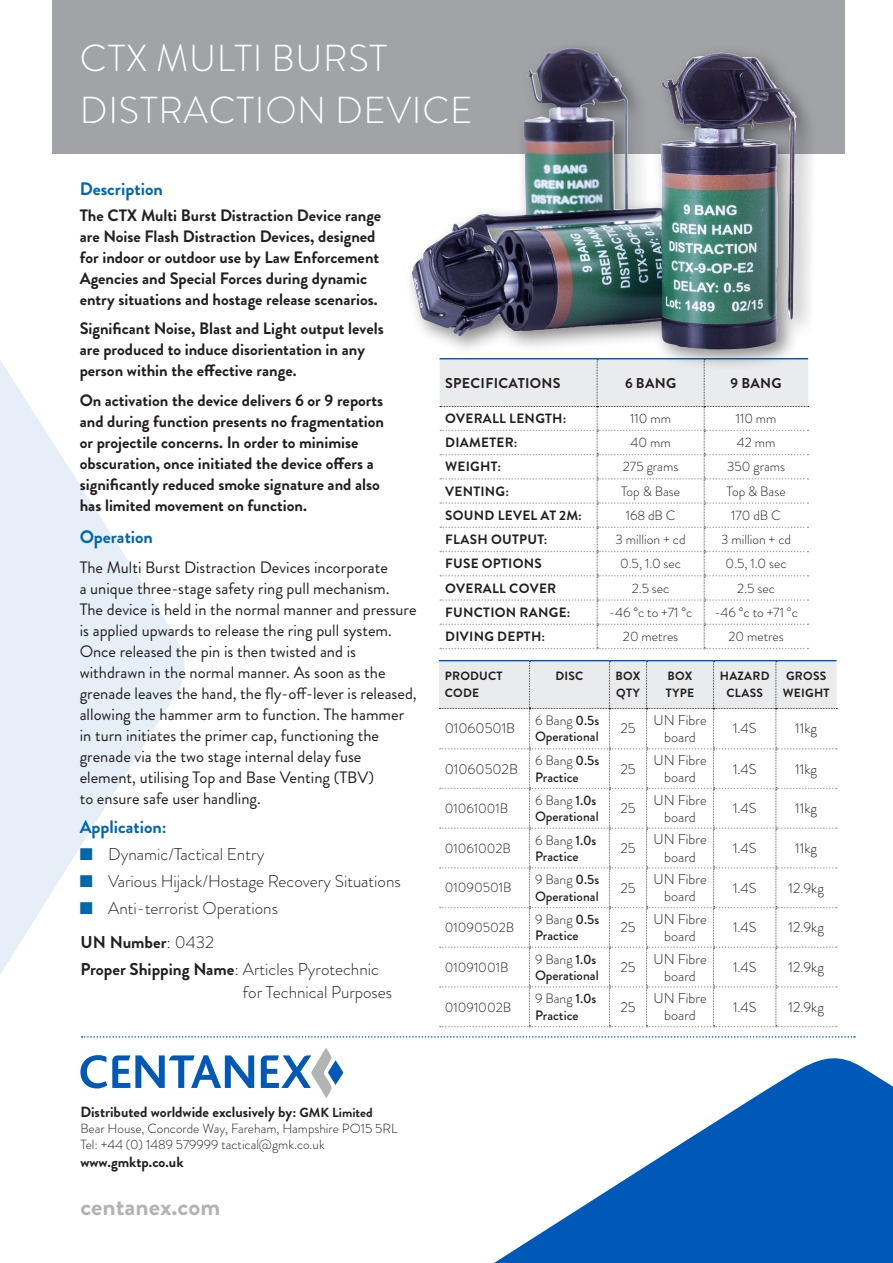
<style>
.page{position:relative;width:893px;height:1263px;background:#fff}
.page>*{position:absolute;margin:0;border:0;box-sizing:border-box;transform-origin:0 0}
.lights_heading{font:300 37.5px/52.5px "Brandon Grotesque";letter-spacing:.02em;color:#fff}
.t1{font:700 25.5px "Brandon Grotesque";color:#b2b3b3}
.t2{font:700 18px "Brandon Grotesque";color:#0067aa}
.t3{font:300 17.1px/22.8px "Brandon Grotesque";color:#231f20}
.t4{font:700 17.1px "Brandon Grotesque";color:#231f20}
.t5{font:700 16.5px/21px "Brandon Grotesque";color:#231f20}
.Operation{font:16.5px/21px "Brandon Grotesque";color:#231f20}
.t6{font:700 14.7px "Brandon Grotesque";color:#231f20}
.t7{font:300 14.25px/17.1px "Brandon Grotesque";color:#231f20;text-align:center}
.t8{font:700 14.25px "Brandon Grotesque";letter-spacing:.02em;color:#231f20}
.t9{font:300 13.5px "Brandon Grotesque";color:#231f20}
.t10{font:500 13.5px/16.2px "Brandon Grotesque";color:#231f20}
.t11{font:700 13.5px "Brandon Grotesque";letter-spacing:.02em;color:#231f20}
.t12{font:300 13.2px "Brandon Grotesque";color:#231f20}
.t13{font:700 12px/17.1px "Brandon Grotesque";letter-spacing:.02em;color:#231f20}
.s1{color:#0067aa}
.s2{font-weight:300}
.s3{font-weight:700}
.s4{font-weight:500}
.s5{font-size:13.2px}
</style>
<div class="page">
<svg style="left:494px;top:1058px;width:399px;height:205px;fill:#0058b8"></svg>
<svg style="left:80px;top:1055px;width:174px;height:33px"></svg>
<svg style="left:261px;top:1048px;width:82px;height:50px"></svg>
<svg style="left:0;top:360px;width:184px;height:702px"></svg>
<svg style="left:82px;top:1036px;width:773px;height:2px"></svg>
<div style="left:52px;top:0;width:792px;height:153px;background:#a1a3a6"></div>
<hr style="left:439px;top:660px;width:90px;height:1px;background:#0058b8">
<hr style="left:529px;top:660px;width:80px;height:1px;background:#0058b8">
<hr style="left:609px;top:660px;width:38px;height:1px;background:#0058b8">
<hr style="left:647px;top:660px;width:67px;height:1px;background:#0058b8">
<hr style="left:714px;top:660px;width:62px;height:1px;background:#0058b8">
<hr style="left:776px;top:660px;width:60px;height:1px;background:#0058b8">
<svg style="left:439px;top:661px;width:398px;height:366px"></svg>
<svg style="left:440px;top:371px;width:369px;height:278px"></svg>
<div style="left:404px;top:40px;width:414px;height:331px;background:#231f20;opacity:.53"></div>
<img style="left:411px;top:49px;width:173px;height:287px">
<p class="lights_heading" style="left:80px;top:32px;width:394px">CTX MULTI BURST<br>DISTRACTION DEVICE</p>
<p class="t2" style="left:80px;top:177px;width:85px">Description</p>
<p class="t5" style="left:80px;top:205px;width:303px">The CTX Multi Burst Distraction Device range are Noise Flash Distraction Devices, designed for indoor or outdoor use by Law Enforcement Agencies and Special Forces during dynamic entry situations and hostage release scenarios.</p>
<p class="t5" style="left:80px;top:318px;width:306px">Significant Noise, Blast and Light output levels are produced to induce disorientation in any person within the effective range.</p>
<p class="t5" style="left:80px;top:390px;width:306px">On activation the device delivers 6 or 9 reports and during function presents no fragmentation or projectile concerns. In order to minimise obscuration, once initiated the device offers a significantly reduced smoke signature and also has limited movement on function.</p>
<p class="t2" style="left:80px;top:524px;width:75px">Operation</p>
<p class="Operation" style="left:80px;top:557px;width:339px">The Multi Burst Distraction Devices incorporate<br>a unique three-stage safety ring pull mechanism.<br>The device is held in the normal manner and pressure is applied upwards to release the ring pull system.<br>Once released the pin is then twisted and is withdrawn in the normal manner. As soon as the grenade leaves the hand, the fly-off-lever is released, allowing the hammer arm to function. The hammer in turn initiates the primer cap, functioning the grenade via the two stage internal delay fuse element, utilising Top and Base Venting (TBV)<br>to ensure safe user handling.</p>
<p class="t2" style="left:80px;top:814px;width:89px">Application:</p>
<p class="t3" style="left:80px;top:843px;width:186px"><span class="s1">■</span> Dynamic/Tactical Entry</p>
<p class="t3" style="left:80px;top:870px;width:323px"><span class="s1">■</span> Various Hijack/Hostage Recovery Situations</p>
<p class="t3" style="left:80px;top:897px;width:200px"><span class="s1">■</span> Anti-terrorist Operations</p>
<p class="t4" style="left:80px;top:930px;width:135px">UN Number<span class="s2">: 0432</span></p>
<p class="t3" style="left:243px;top:958px;width:151px;text-indent:-162px"><span class="s3">Proper Shipping Name</span>: Articles Pyrotechnic for Technical Purposes</p>
<p class="t8" style="left:445px;top:373px;width:117px">SPECIFICATIONS</p>
<p class="t8" style="left:625px;top:373px;width:53px">6 BANG</p>
<p class="t8" style="left:730px;top:373px;width:53px">9 BANG</p>
<p class="t11" style="left:445px;top:409px;width:123px">OVERALL LENGTH:</p>
<p class="t9" style="left:630px;top:409px;width:42px">110 mm</p>
<p class="t9" style="left:736px;top:409px;width:42px">110 mm</p>
<p class="t11" style="left:445px;top:433px;width:74px">DIAMETER:</p>
<p class="t9" style="left:631px;top:433px;width:42px">40 mm</p>
<p class="t9" style="left:737px;top:433px;width:40px">42 mm</p>
<p class="t11" style="left:445px;top:457px;width:57px">WEIGHT:</p>
<p class="t9" style="left:623px;top:458px;width:57px">275 grams</p>
<p class="t9" style="left:727px;top:458px;width:60px">350 grams</p>
<p class="t11" style="left:445px;top:482px;width:65px">VENTING:</p>
<p class="t9" style="left:621px;top:482px;width:61px">Top &amp; Base</p>
<p class="t9" style="left:727px;top:482px;width:61px">Top &amp; Base</p>
<p class="t11" style="left:445px;top:506px;width:138px">SOUND LEVEL AT 2M:</p>
<p class="t9" style="left:626px;top:506px;width:51px">168 dB C</p>
<p class="t9" style="left:731px;top:506px;width:51px">170 dB C</p>
<p class="t11" style="left:445px;top:530px;width:104px">FLASH OUTPUT:</p>
<p class="t9" style="left:616px;top:530px;width:71px">3 million + cd</p>
<p class="t9" style="left:721px;top:530px;width:71px">3 million + cd</p>
<p class="t11" style="left:445px;top:554px;width:98px">FUSE OPTIONS</p>
<p class="t9" style="left:620px;top:554px;width:63px">0.5, 1.0 sec</p>
<p class="t9" style="left:726px;top:554px;width:63px">0.5, 1.0 sec</p>
<p class="t11" style="left:445px;top:578px;width:112px">OVERALL COVER</p>
<p class="t9" style="left:632px;top:579px;width:39px">2.5 sec</p>
<p class="t9" style="left:737px;top:579px;width:39px">2.5 sec</p>
<p class="t11" style="left:445px;top:603px;width:127px">FUNCTION RANGE:</p>
<p class="t9" style="left:609px;top:603px;width:85px">-46 °c to +71 °c</p>
<p class="t9" style="left:714px;top:603px;width:85px">-46 °c to +71 °c</p>
<p class="t11" style="left:445px;top:627px;width:101px">DIVING DEPTH:</p>
<p class="t9" style="left:623px;top:627px;width:57px">20 metres</p>
<p class="t9" style="left:728px;top:627px;width:57px">20 metres</p>
<p class="t13" style="left:445px;top:668px;width:59px">PRODUCT<br>CODE</p>
<p class="t13" style="left:555px;top:668px;width:30px">DISC</p>
<p class="t13" style="left:615px;top:668px;width:26px">BOX</p>
<p class="t13" style="left:616px;top:685px;width:25px">QTY</p>
<p class="t13" style="left:668px;top:668px;width:26px">BOX</p>
<p class="t13" style="left:666px;top:685px;width:30px">TYPE</p>
<p class="t13" style="left:720px;top:668px;width:51px">HAZARD</p>
<p class="t13" style="left:726px;top:685px;width:38px">CLASS</p>
<p class="t13" style="left:786px;top:668px;width:42px">GROSS</p>
<p class="t13" style="left:783px;top:685px;width:48px">WEIGHT</p>
<p class="t7" style="left:445px;top:720px;width:72px">01060501B</p>
<p class="t10" style="left:535px;top:712px;width:66px"><span class="s2">6 Bang</span> 0.5s<br>Operational</p>
<p class="t7" style="left:620px;top:720px;width:17px">25</p>
<p class="t7" style="left:653px;top:711px;width:55px">UN Fibre board</p>
<p class="t7" style="left:733px;top:720px;width:25px">1.4S</p>
<p class="t7" style="left:795px;top:720px;width:23px">11kg</p>
<p class="t7" style="left:445px;top:760px;width:75px">01060502B</p>
<p class="t10" style="left:535px;top:753px;width:66px"><span class="s2">6 Bang</span> 0.5s<br>Practice</p>
<p class="t7" style="left:620px;top:760px;width:17px">25</p>
<p class="t7" style="left:653px;top:752px;width:55px">UN Fibre board</p>
<p class="t7" style="left:733px;top:760px;width:25px">1.4S</p>
<p class="t7" style="left:795px;top:760px;width:23px">11kg</p>
<p class="t9" style="left:445px;top:799px;width:65px">01061001B</p>
<p class="t10" style="left:535px;top:792px;width:65px"><span class="s2">6 Bang</span> 1.0s<br>Operational</p>
<p class="t7" style="left:620px;top:800px;width:17px">25</p>
<p class="t7" style="left:653px;top:791px;width:55px">UN Fibre board</p>
<p class="t7" style="left:733px;top:800px;width:25px">1.4S</p>
<p class="t7" style="left:795px;top:800px;width:23px">11kg</p>
<p class="t9" style="left:445px;top:839px;width:68px">01061002B</p>
<p class="t10" style="left:535px;top:832px;width:63px"><span class="s2">6 Bang</span> 1.0s<br>Practice</p>
<p class="t7" style="left:620px;top:840px;width:17px">25</p>
<p class="t7" style="left:653px;top:831px;width:55px">UN Fibre board</p>
<p class="t7" style="left:733px;top:840px;width:25px">1.4S</p>
<p class="t7" style="left:795px;top:840px;width:23px">11kg</p>
<p class="t9" style="left:445px;top:878px;width:68px">01090501B</p>
<p class="t10" style="left:535px;top:872px;width:66px"><span class="s2">9 Bang</span> 0.5s<br>Operational</p>
<p class="t7" style="left:620px;top:879px;width:17px">25</p>
<p class="t7" style="left:653px;top:871px;width:55px">UN Fibre board</p>
<p class="t7" style="left:733px;top:879px;width:25px">1.4S</p>
<p class="t7" style="left:788px;top:879px;width:37px">12.9kg</p>
<p class="t9" style="left:445px;top:918px;width:71px">01090502B</p>
<p class="t10" style="left:535px;top:911px;width:66px"><span class="s2">9 Bang</span> 0.5s<br>Practice</p>
<p class="t7" style="left:620px;top:919px;width:17px">25</p>
<p class="t7" style="left:653px;top:910px;width:55px">UN Fibre board</p>
<p class="t7" style="left:733px;top:919px;width:25px">1.4S</p>
<p class="t7" style="left:788px;top:919px;width:37px">12.9kg</p>
<p class="t9" style="left:445px;top:958px;width:65px">01091001B</p>
<p class="t9" style="left:535px;top:950px;width:63px">9 Bang <span class="s4">1.0s</span></p>
<p class="t10" style="left:535px;top:967px;width:65px">Operational</p>
<p class="t7" style="left:620px;top:959px;width:17px">25</p>
<p class="t7" style="left:653px;top:950px;width:55px">UN Fibre board</p>
<p class="t7" style="left:733px;top:959px;width:25px">1.4S</p>
<p class="t7" style="left:788px;top:959px;width:37px">12.9kg</p>
<p class="t9" style="left:445px;top:998px;width:68px">01091002B</p>
<p class="t10" style="left:535px;top:991px;width:63px"><span class="s2">9 Bang</span> 1.0s<br>Practice</p>
<p class="t7" style="left:620px;top:998px;width:17px">25</p>
<p class="t7" style="left:653px;top:990px;width:55px">UN Fibre board</p>
<p class="t7" style="left:733px;top:998px;width:25px">1.4S</p>
<p class="t7" style="left:788px;top:998px;width:37px">12.9kg</p>
<p class="t6" style="left:80px;top:1102px;width:294px">Distributed worldwide exclusively by: <span class="s5">GMK Limited</span></p>
<p class="t12" style="left:80px;top:1120px;width:319px">Bear House, Concorde Way, Fareham, Hampshire PO15 5RL</p>
<p class="t12" style="left:80px;top:1136px;width:246px">Tel: +44 (0) 1489 579999 tactical@gmk.co.uk</p>
<p class="t6" style="left:80px;top:1151px;width:105px">www.gmktp.co.uk</p>
<p class="t1" style="left:80px;top:1188px;width:141px">centanex.com</p>
</div>
